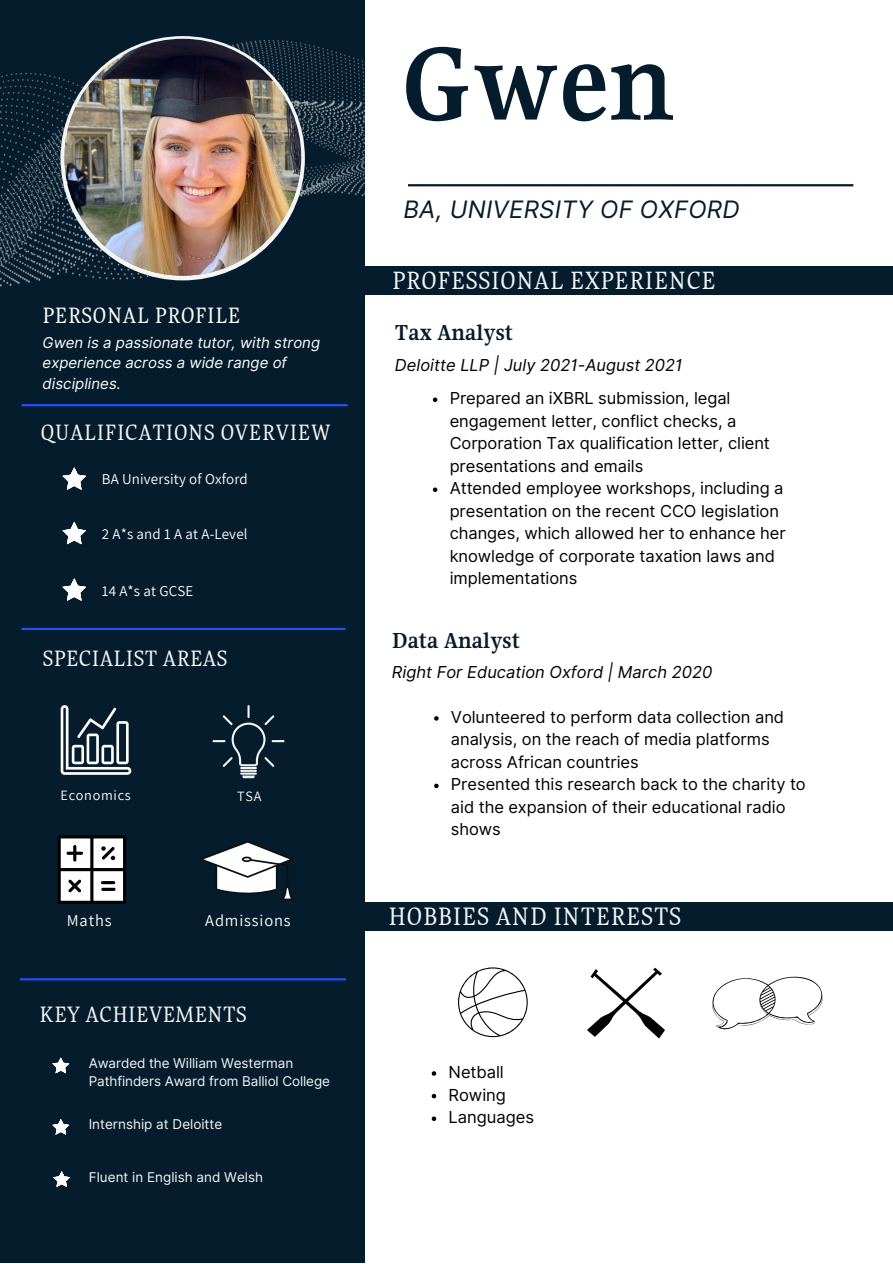
<style>
.page{position:relative;width:893px;height:1264px;background:#fff}
.page>*{position:absolute;margin:0;border:0;box-sizing:border-box;transform-origin:0 0}
.t1{font:700 113.85px "Gupter";color:#051c2c}
.t2{font:27.15px "Gupter";color:#f4f5f7}
.t3{font:27px "Gupter";color:#f4f5f7}
.t4{font:24px "Gupter";letter-spacing:-.01em;color:#f4f5f7}
.t5{font:italic 24px "Inter";letter-spacing:.01em;color:#051c2c}
.t6{font:700 24px "Gupter";color:#051c2c}
.t7{font:24px "Gupter";color:#fefefe}
.t8{font:16.65px/22.6px "Inter";letter-spacing:-.005em;color:#000}
.t9{font:16.5px/22.5px "Inter";letter-spacing:-.005em;color:#000}
.t10{font:italic 16.5px "Inter";color:#000}
.t11{font:16.5px "Assistant";letter-spacing:.05em;color:#fff}
.t12{font:italic 15px/20.2px "Inter";color:#fefefe}
.t13{font:15px "Assistant";letter-spacing:.01em;color:#fff}
.t14{font:14.25px "Assistant";letter-spacing:.05em;color:#fff}
.t15{font:13.5px/18px "Inter";letter-spacing:-.005em;color:#f4f5f7}
</style>
<div class="page">
<div style="left:1px;top:0;width:363px;height:1262px;background:#051c2c"></div>
<hr style="left:21px;top:404px;width:326px;height:2px;background:#244ff6">
<hr style="left:21px;top:628px;width:324px;height:2px;background:#244ff6">
<hr style="left:20px;top:978px;width:326px;height:2px;background:#244ff6">
<img style="left:0;top:0;width:365px;height:342px">
<img style="left:64px;top:39px;width:237px;height:237px;border-radius:50%">
<svg style="left:53px;top:1171px;width:17px;height:15px"></svg>
<svg style="left:52px;top:1119px;width:17px;height:15px"></svg>
<svg style="left:52px;top:1057px;width:17px;height:16px"></svg>
<hr style="left:408px;top:184px;width:445px;height:2px;background:#051c2c">
<svg style="left:62px;top:522px;width:24px;height:22px"></svg>
<svg style="left:62px;top:467px;width:24px;height:23px"></svg>
<svg style="left:62px;top:578px;width:24px;height:23px"></svg>
<svg style="left:200px;top:841px;width:93px;height:59px"></svg>
<div style="left:242px;top:856px;width:10px;height:6px;border:2px solid #0a1015;border-radius:50%"></div>
<svg style="left:58px;top:835px;width:68px;height:68px;background:#adadad"></svg>
<svg style="left:61px;top:705px;width:70px;height:69px"></svg>
<svg style="left:212px;top:705px;width:72px;height:73px"></svg>
<div style="left:362px;top:266px;width:530px;height:28px;background:#051c2c"></div>
<div style="left:362px;top:902px;width:530px;height:28px;background:#051c2c"></div>
<svg style="left:587px;top:967px;width:78px;height:72px"></svg>
<svg style="left:458px;top:967px;width:69px;height:70px"></svg>
<svg style="left:712px;top:976px;width:111px;height:53px"></svg>
<svg style="left:433px;top:397px;width:4px;height:5px"></svg>
<svg style="left:433px;top:487px;width:4px;height:5px"></svg>
<svg style="left:434px;top:716px;width:4px;height:4px"></svg>
<svg style="left:434px;top:783px;width:4px;height:5px"></svg>
<svg style="left:431px;top:1071px;width:5px;height:4px"></svg>
<svg style="left:431px;top:1093px;width:5px;height:5px"></svg>
<svg style="left:431px;top:1116px;width:5px;height:4px"></svg>
<h3 class="t7" style="left:42px;top:301px;width:200px">PERSONAL PROFILE</h3>
<p class="t12" style="left:43px;top:332px;width:279px">Gwen is a passionate tutor, with strong experience across a wide range of disciplines.</p>
<h3 class="t4" style="left:41px;top:418px;width:292px">QUALIFICATIONS OVERVIEW</h3>
<p class="t13" style="left:102px;top:469px;width:148px">BA University of Oxford</p>
<p class="t13" style="left:102px;top:523px;width:147px">2 A*s and 1 A at A-Level</p>
<p class="t13" style="left:102px;top:581px;width:93px">14 A*s at GCSE</p>
<h3 class="t4" style="left:43px;top:644px;width:187px">SPECIALIST AREAS</h3>
<p class="t14" style="left:61px;top:785px;width:72px">Economics</p>
<p class="t14" style="left:237px;top:786px;width:26px">TSA</p>
<p class="t11" style="left:67px;top:909px;width:46px">Maths</p>
<p class="t11" style="left:205px;top:909px;width:87px">Admissions</p>
<h3 class="t4" style="left:39px;top:1000px;width:209px">KEY ACHIEVEMENTS</h3>
<p class="t15" style="left:89px;top:1054px;width:243px">Awarded the William Westerman<br>Pathfinders Award from Balliol College</p>
<p class="t15" style="left:89px;top:1115px;width:135px">Internship at Deloitte</p>
<p class="t15" style="left:89px;top:1167px;width:176px">Fluent in English and Welsh</p>
<h1 class="t1" style="left:402px;top:17px;width:273px">Gwen</h1>
<h3 class="t5" style="left:403px;top:194px;width:338px">BA, UNIVERSITY OF OXFORD</h3>
<h3 class="t3" style="left:392px;top:264px;width:325px">PROFESSIONAL EXPERIENCE</h3>
<h3 class="t6" style="left:395px;top:319px;width:120px">Tax Analyst</h3>
<p class="t10" style="left:395px;top:355px;width:289px">Deloitte LLP | July 2021-August 2021</p>
<p class="t9" style="left:449px;top:387px;width:337px">Prepared an iXBRL submission, legal engagement letter, conflict checks, a Corporation Tax qualification letter, client presentations and emails<br>Attended employee workshops, including a presentation on the recent CCO legislation changes, which allowed her to enhance her knowledge of corporate taxation laws and implementations</p>
<h3 class="t6" style="left:392px;top:626px;width:129px">Data Analyst</h3>
<p class="t10" style="left:392px;top:662px;width:322px">Right For Education Oxford | March 2020</p>
<p class="t9" style="left:451px;top:705px;width:356px">Volunteered to perform data collection and analysis, on the reach of media platforms across African countries<br>Presented this research back to the charity to aid the expansion of their educational radio shows</p>
<h2 class="t2" style="left:388px;top:900px;width:295px">HOBBIES AND INTERESTS</h2>
<p class="t8" style="left:448px;top:1060px;width:87px">Netball<br>Rowing<br>Languages</p>
</div>
